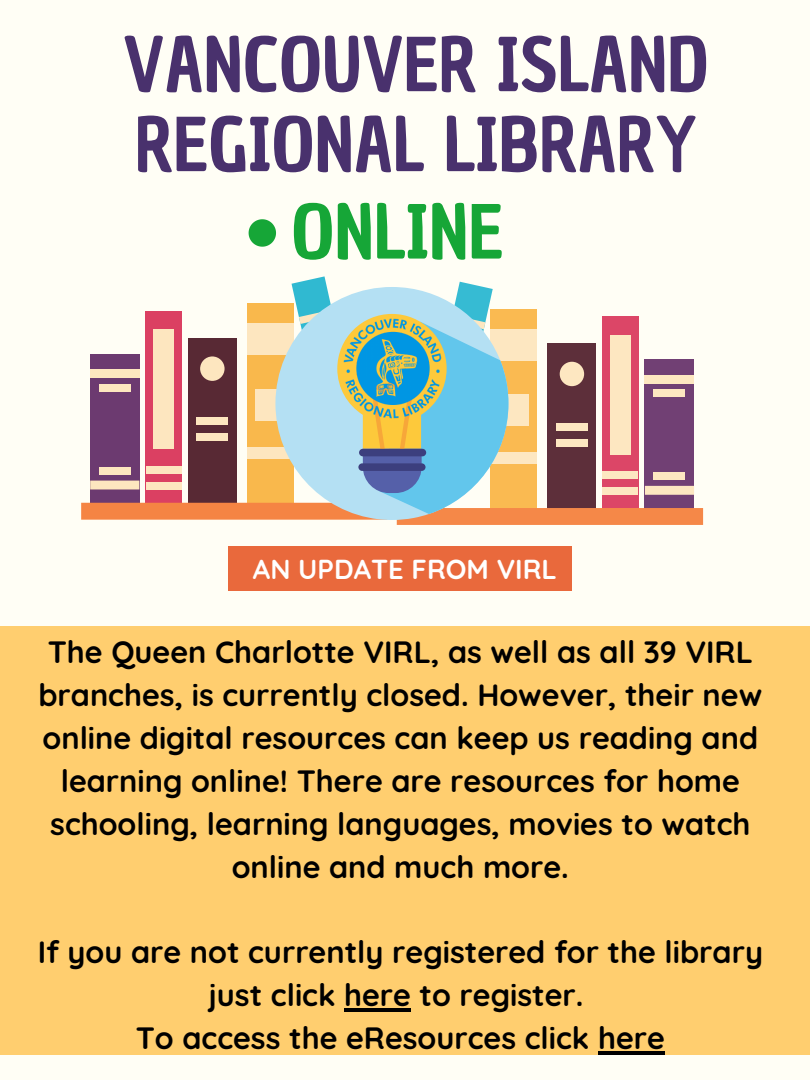
<style>
.page{position:relative;width:810px;height:1080px;background:#fffef5}
.page>*{position:absolute;margin:0;border:0;box-sizing:border-box;transform-origin:0 0}
.t1{font:72.56px "Chau Philomene One";color:#16a637}
.t2{font:72.38px/79.9px "Chau Philomene One";color:#49316d}
.t3{font:700 30.69px/42.9px "Quicksand";color:#000;text-align:center}
.t4{font:700 27.38px "Quicksand";color:#fff}
</style>
<div class="page">
<div style="left:90px;top:354px;width:49px;height:151px;background:#6c3a70"></div>
<div style="left:90px;top:369px;width:49px;height:9px;background:#fde6bf"></div>
<div style="left:99px;top:384px;width:32px;height:7px;background:#fde6bf"></div>
<div style="left:90px;top:481px;width:49px;height:8px;background:#fde6bf"></div>
<div style="left:99px;top:468px;width:32px;height:7px;background:#fde6bf"></div>
<div style="left:146px;top:312px;width:36px;height:193px;background:#db4062"></div>
<div style="left:146px;top:466px;width:36px;height:7px;background:#fde6bf"></div>
<div style="left:146px;top:482px;width:36px;height:7px;background:#fde6bf"></div>
<div style="left:153px;top:330px;width:21px;height:119px;background:#fde6bf"></div>
<div style="left:188px;top:339px;width:49px;height:166px;background:#582934"></div>
<div style="left:196px;top:418px;width:32px;height:7px;background:#fde6bf"></div>
<div style="left:196px;top:434px;width:32px;height:7px;background:#fde6bf"></div>
<svg style="left:200px;top:356px;width:25px;height:25px"></svg>
<div style="left:247px;top:303px;width:47px;height:203px;background:#f9b84c"></div>
<div style="left:247px;top:323px;width:47px;height:32px;background:#fde6bf"></div>
<div style="left:256px;top:389px;width:30px;height:32px;background:#fde6bf"></div>
<div style="left:247px;top:447px;width:47px;height:12px;background:#fde6bf"></div>
<div style="left:81px;top:503px;width:307px;height:17px;background:#f58443"></div>
<div style="left:229px;top:546px;width:343px;height:45px;background:#e9693c"></div>
<div style="left:0;top:626px;width:810px;height:429px;background:#ffce6f"></div>
<hr style="left:344px;top:1008px;width:67px;height:3px;background:#000">
<hr style="left:598px;top:1051px;width:67px;height:3px;background:#000">
<svg style="left:249px;top:219px;width:27px;height:28px"></svg>
<div style="left:645px;top:359px;width:49px;height:151px;background:#714074"></div>
<div style="left:645px;top:375px;width:49px;height:9px;background:#fde7c1"></div>
<div style="left:654px;top:389px;width:31px;height:7px;background:#fde7c1"></div>
<div style="left:645px;top:486px;width:49px;height:9px;background:#fde7c1"></div>
<div style="left:654px;top:473px;width:31px;height:7px;background:#fde7c1"></div>
<div style="left:602px;top:317px;width:36px;height:193px;background:#dc4667"></div>
<div style="left:602px;top:472px;width:36px;height:7px;background:#fde7c1"></div>
<div style="left:602px;top:488px;width:36px;height:7px;background:#fde7c1"></div>
<div style="left:610px;top:335px;width:21px;height:119px;background:#fde7c1"></div>
<div style="left:548px;top:344px;width:48px;height:166px;background:#5d2f3a"></div>
<div style="left:556px;top:423px;width:32px;height:7px;background:#fde7c1"></div>
<div style="left:556px;top:439px;width:32px;height:7px;background:#fde7c1"></div>
<div style="left:560px;top:362px;width:24px;height:24px;background:#fde7c1;border-radius:50%"></div>
<div style="left:490px;top:309px;width:47px;height:202px;background:#faba51"></div>
<div style="left:490px;top:329px;width:47px;height:31px;background:#fde7c1"></div>
<div style="left:498px;top:394px;width:31px;height:32px;background:#fde7c1"></div>
<div style="left:490px;top:452px;width:47px;height:12px;background:#fde7c1"></div>
<div style="left:397px;top:508px;width:306px;height:17px;background:#f58848"></div>
<svg style="left:275px;top:344px;width:154px;height:176px"></svg>
<svg style="left:292px;top:276px;width:216px;height:238px"></svg>
<img style="left:324px;top:306px;width:137px;height:132px">
<h2 class="t2" style="left:123px;top:26px;width:587px">VANCOUVER ISLAND<br>REGIONAL LIBRARY</h2>
<h1 class="t1" style="left:291px;top:184px;width:214px">ONLINE</h1>
<p class="t4" style="left:253px;top:551px;width:306px">AN UPDATE FROM VIRL</p>
<p class="t3" style="left:38px;top:630px;width:725px">The Queen Charlotte VIRL, as well as all 39 VIRL branches, is currently closed. However, their new online digital resources can keep us reading and learning online! There are resources for home schooling, learning languages, movies to watch online and much more.</p>
<p class="t3" style="left:38px;top:930px;width:727px">If you are not currently registered for the library just click here to register.<br>To access the eResources click here</p>
</div>
